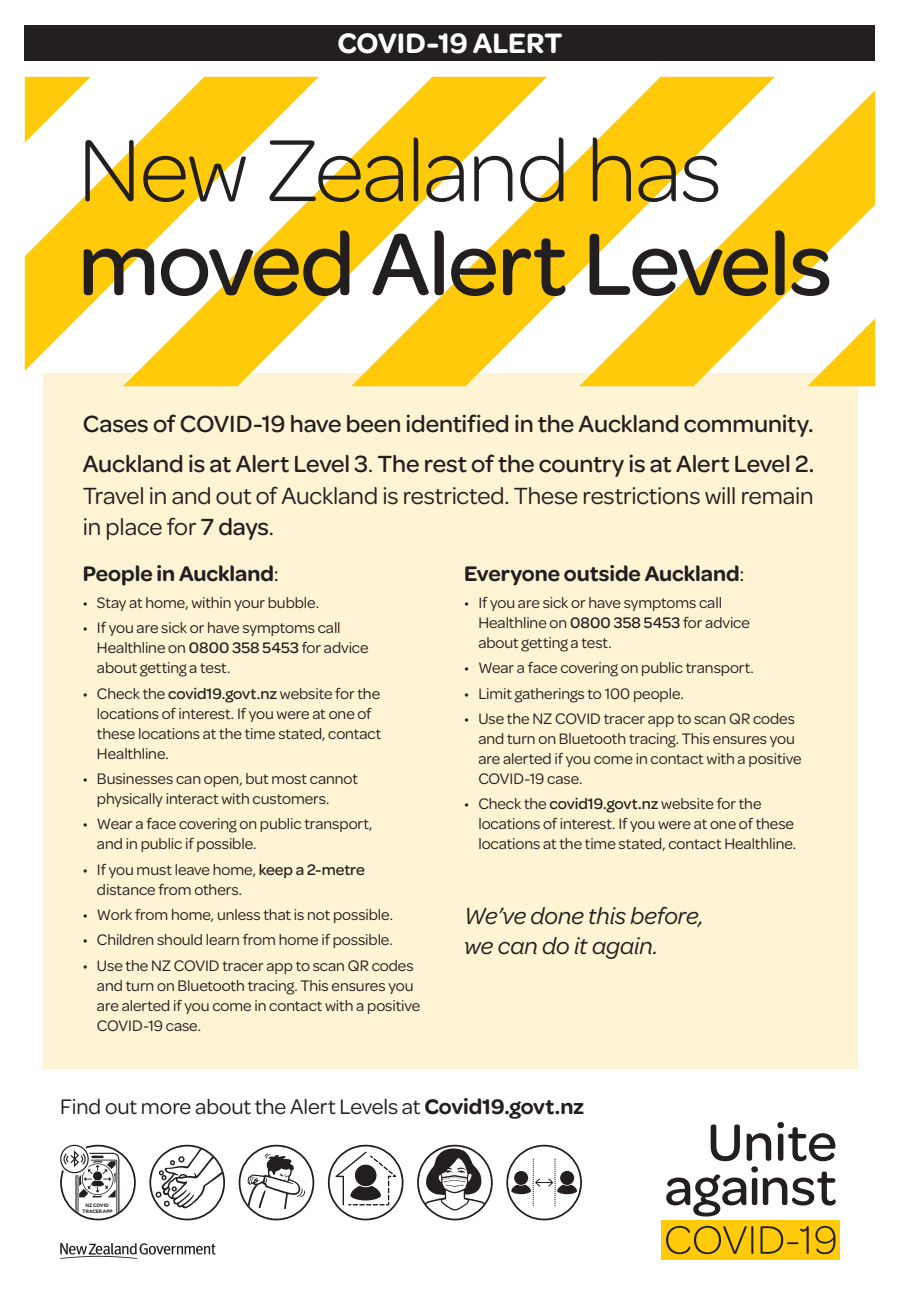
<style>
.page{position:relative;width:900px;height:1297px;background:#fff}
.page>*{position:absolute;margin:0;border:0;box-sizing:border-box;transform-origin:0 0}
.t1{font:500 93.75px "Omnes";letter-spacing:-.02em;color:#231f20}
.t2{font:300 93.75px "Omnes";letter-spacing:-.02em;color:#231f20}
.t3{font:600 30px "Omnes";letter-spacing:-.005em;color:#fff}
.t4{font:500 25px/40.1px "Omnes";letter-spacing:-.005em;color:#231f20}
.t5{font:25px/31.2px "Omnes";letter-spacing:-.005em;color:#231f20}
.t6{font:italic 25px/30px "Omnes";letter-spacing:-.005em;color:#231f20}
.t7{font:22.5px "Omnes";letter-spacing:-.005em;color:#231f20}
.t8{font:600 22.5px "Omnes";letter-spacing:-.005em;color:#231f20}
.t9{font:16.25px/20px "Omnes";letter-spacing:-.005em;color:#231f20}
.t10{font:600 5.25px/5.1px "Omnes";color:#231f20;text-align:center}
.s1{font-weight:400}
.s2{font-weight:500}
.s3{font-weight:600}
</style>
<div class="page">
<div style="left:43px;top:373px;width:814px;height:695px;background:#fef3d2"></div>
<svg style="left:25px;top:77px;width:98px;height:294px"></svg>
<svg style="left:123px;top:77px;width:228px;height:309px"></svg>
<svg style="left:351px;top:77px;width:424px;height:309px"></svg>
<svg style="left:579px;top:90px;width:296px;height:296px"></svg>
<svg style="left:807px;top:318px;width:68px;height:68px"></svg>
<svg style="left:60px;top:1243px;width:156px;height:16px"></svg>
<div style="left:662px;top:1220px;width:178px;height:40px;background:#feca0a"></div>
<svg style="left:666px;top:1225px;width:169px;height:29px"></svg>
<svg style="left:666px;top:1122px;width:170px;height:94px"></svg>
<svg style="left:60px;top:1145px;width:76px;height:75px"></svg>
<svg style="left:149px;top:1145px;width:76px;height:75px"></svg>
<svg style="left:239px;top:1145px;width:75px;height:75px"></svg>
<svg style="left:328px;top:1145px;width:76px;height:75px"></svg>
<svg style="left:417px;top:1145px;width:76px;height:75px"></svg>
<svg style="left:506px;top:1145px;width:76px;height:75px"></svg>
<div style="left:25px;top:25px;width:850px;height:35px;background:#231f20"></div>
<h2 class="t3" style="left:337px;top:22px;width:227px">COVID-19 ALERT</h2>
<h1 class="t2" style="left:78px;top:108px;width:645px">New Zealand has</h1>
<h1 class="t1" style="left:78px;top:200px;width:756px">moved Alert Levels</h1>
<h3 class="t4" style="left:83px;top:402px;width:733px">Cases of COVID-19 have been identified in the Auckland community.<br>Auckland is at Alert Level 3<span class="s1">.</span> The rest of the country is at Alert Level 2.</h3>
<h3 class="t5" style="left:83px;top:478px;width:732px">Travel in and out of Auckland is restricted. These restrictions will remain in place for <span class="s2">7 days</span>.</h3>
<h3 class="t8" style="left:83px;top:558px;width:197px">People in Auckland<span class="s1">:</span></h3>
<p class="t9" style="left:83px;top:592px;width:238px">• Stay at home, within your bubble.</p>
<p class="t9" style="left:97px;top:617px;width:273px;text-indent:-14px">• If you are sick or have symptoms call<br>Healthline on <span class="s2">0800 358 5453</span> for advice about getting a test.</p>
<p class="t9" style="left:97px;top:682px;width:286px;text-indent:-14px">• Check the <span class="s2">covid19.govt.nz</span> website for the locations of interest. If you were at one of these locations at the time stated, contact Healthline.</p>
<p class="t9" style="left:97px;top:768px;width:262px;text-indent:-14px">• Businesses can open, but most cannot physically interact with customers.</p>
<p class="t9" style="left:97px;top:813px;width:277px;text-indent:-14px">• Wear a face covering on public transport, and in public if possible.</p>
<p class="t9" style="left:97px;top:858px;width:269px;text-indent:-14px">• If you must leave home, <span class="s2">keep a 2-metre </span>distance from others.</p>
<p class="t9" style="left:83px;top:904px;width:312px">• Work from home, unless that is not possible.</p>
<p class="t9" style="left:83px;top:929px;width:311px">• Children should learn from home if possible.</p>
<p class="t9" style="left:97px;top:954px;width:325px;text-indent:-14px">• Use the NZ COVID tracer app to scan QR codes and turn on Bluetooth tracing. This ensures you are alerted if you come in contact with a positive COVID-19 case.</p>
<h3 class="t8" style="left:464px;top:558px;width:282px">Everyone outside Auckland<span class="s1">:</span></h3>
<p class="t9" style="left:478px;top:592px;width:273px;text-indent:-14px">• If you are sick or have symptoms call<br>Healthline on <span class="s2">0800 358 5453</span> for advice about getting a test.</p>
<p class="t9" style="left:464px;top:657px;width:291px">• Wear a face covering on public transport.</p>
<p class="t9" style="left:464px;top:682px;width:221px">• Limit gatherings to 100 people.</p>
<p class="t9" style="left:478px;top:708px;width:325px;text-indent:-14px">• Use the NZ COVID tracer app to scan QR codes and turn on Bluetooth tracing. This ensures you are alerted if you come in contact with a positive COVID-19 case.</p>
<p class="t9" style="left:478px;top:793px;width:319px;text-indent:-14px">• Check the <span class="s2">covid19.govt.nz</span> website for the locations of interest. If you were at one of these locations at the time stated, contact Healthline.</p>
<h3 class="t6" style="left:464px;top:899px;width:241px">We’ve done this before, we can do it again.</h3>
<h3 class="t7" style="left:60px;top:1091px;width:526px">Find out more about the Alert Levels at <span class="s3">Covid19.govt.nz</span></h3>
<p class="t10" style="left:83px;top:1203px;width:32px">NZ COVID<br>TRACER APP</p>
</div>
